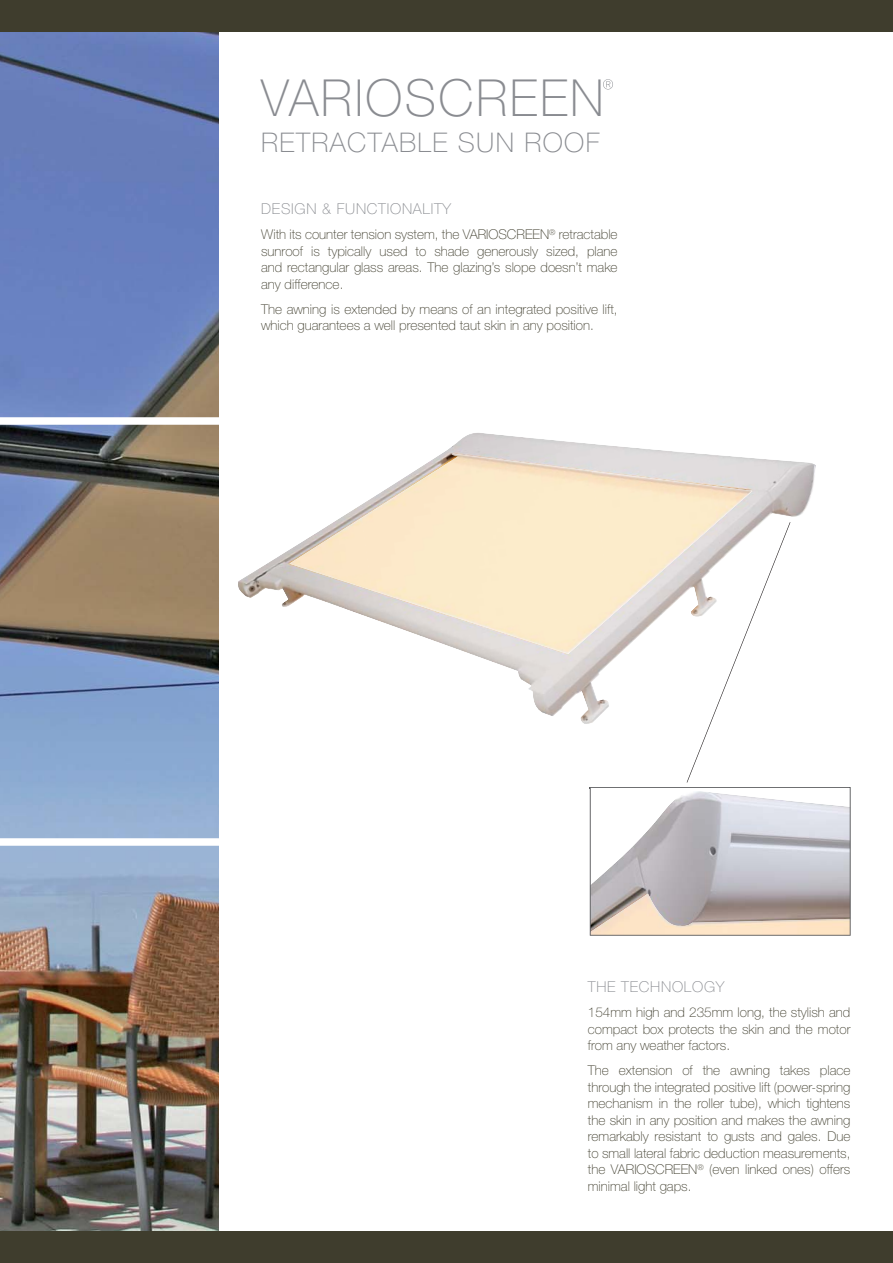
<style>
.page{position:relative;width:893px;height:1263px;background:#fff}
.page>*{position:absolute;margin:0;border:0;box-sizing:border-box;transform-origin:0 0}
.t1{font:100 51.15px "Helvetica Neue";letter-spacing:.05em;color:#8a8c91}
.t2{font:100 27.15px "Helvetica Neue";letter-spacing:.05em;color:#8a8c91}
.t3{font:100 15px "Helvetica Neue";letter-spacing:.05em;color:#8a8c91}
.t4{font:100 13.5px/16.5px "Helvetica Neue";color:#3f3d2d;text-align:justify}
</style>
<div class="page">
<img style="left:238px;top:433px;width:578px;height:291px">
<img style="left:354px;top:453px;width:237px;height:192px">
<img style="left:289px;top:502px;width:81px;height:82px">
<img style="left:591px;top:453px;width:132px;height:69px">
<img style="left:712px;top:479px;width:40px;height:43px">
<img style="left:331px;top:573px;width:42px;height:24px">
<img style="left:485px;top:610px;width:105px;height:44px">
<svg style="left:590px;top:522px;width:260px;height:414px"></svg>
<img style="left:0;top:31px;width:218px;height:1201px">
<div style="left:0;top:417px;width:236px;height:8px;background:#fff"></div>
<div style="left:0;top:838px;width:236px;height:8px;background:#fff"></div>
<div style="left:0;top:1232px;width:893px;height:31px;background:#3f3d2d"></div>
<div style="left:0;top:0;width:893px;height:31px;background:#3f3d2d"></div>
<svg style="left:603px;top:79px;width:10px;height:10px"></svg>
<h1 class="t1" style="left:261px;top:79px;width:344px">VARIOSCREEN</h1>
<h2 class="t2" style="left:261px;top:132px;width:340px">RETRACTABLE SUN ROOF</h2>
<p class="t3" style="left:261px;top:204px;width:192px">DESIGN &amp; FUNCTIONALITY</p>
<p class="t4" style="left:261px;top:228px;width:358px">With its counter tension system, the VARIOSCREEN<sup>®</sup> retractable sunroof is typically used to shade generously sized, plane and rectangular glass areas. The glazing’s slope doesn’t make any difference.</p>
<p class="t4" style="left:261px;top:302px;width:358px">The awning is extended by means of an integrated positive lift, which guarantees a well presented taut skin in any position.</p>
<p class="t3" style="left:588px;top:981px;width:138px">THE TECHNOLOGY</p>
<p class="t4" style="left:588px;top:1005px;width:264px">154mm high and 235mm long, the stylish and compact box protects the skin and the motor from any weather factors.</p>
<p class="t4" style="left:588px;top:1063px;width:264px">The extension of the awning takes place through the integrated positive lift (power-spring mechanism in the roller tube), which tightens the skin in any position and makes the awning remarkably resistant to gusts and gales. Due to small lateral fabric deduction measurements, the VARIOSCREEN<sup>®</sup> (even linked ones) offers minimal light gaps.</p>
</div>
